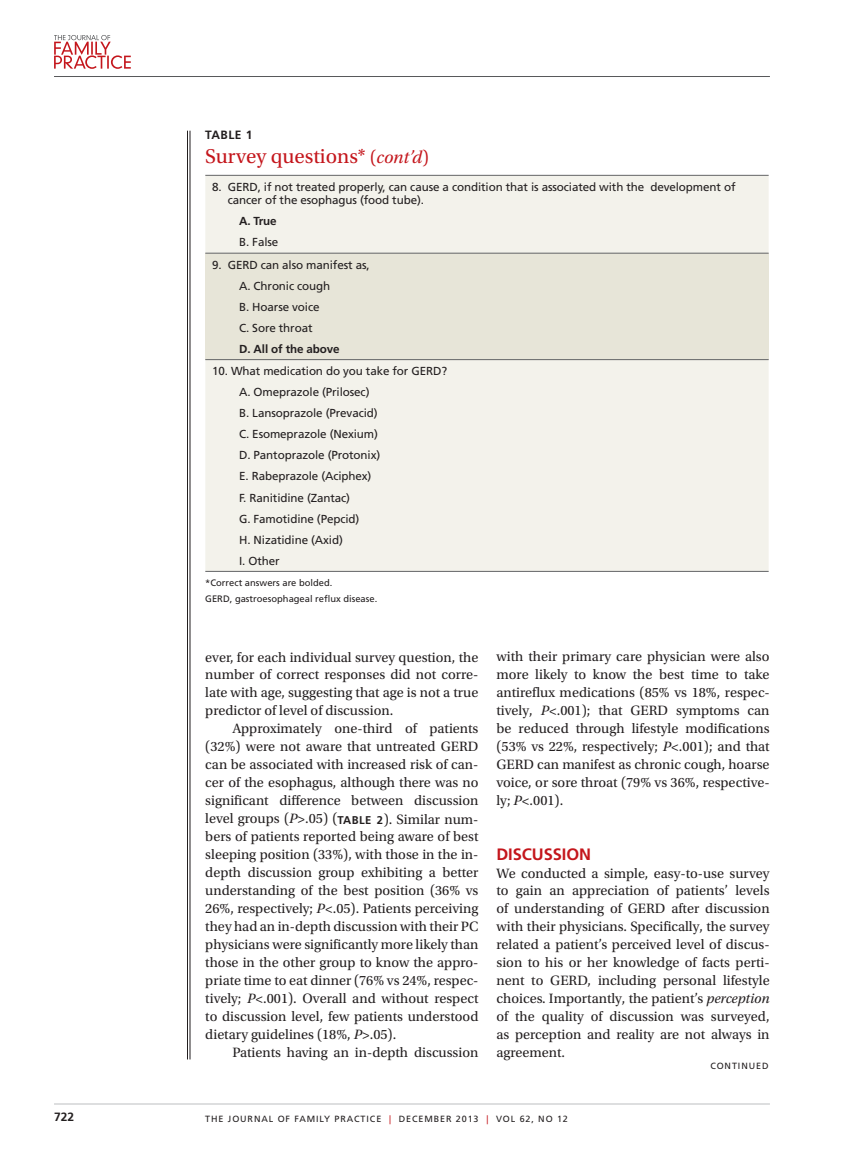
<style>
.page{position:relative;width:851px;height:1161px;background:#fff}
.page>*{position:absolute;margin:0;border:0;box-sizing:border-box;transform-origin:0 0}
.t1{font:21px "Utopia Std";color:#c4161c}
.t2{font:700 16.5px "Frutiger LT Std";letter-spacing:-.005em;color:#c4161c}
.t3{font:14.25px/18px "Utopia Std";color:#231f20;text-align:justify}
.t4{font:700 12px "Frutiger LT Std";letter-spacing:.02em;color:#231f20}
.t5{font:11.7px/21px "Frutiger LT Std";letter-spacing:-.01em;color:#231f20}
.t6{font:700 11.7px "Frutiger LT Std";letter-spacing:-.01em;color:#231f20}
.t7{font:9.3px/16.4px "Frutiger LT Std";color:#231f20}
.t8{font:9px "Frutiger LT Std";letter-spacing:.1em;color:#231f20}
.s1{font-size:18px}
.s2{font-style:italic;font-size:18px}
.s3{font-style:italic}
.s4{font-family:"Frutiger LT Std";font-weight:700;font-size:11.25px}
.s5{color:#c4161c}
</style>
<div class="page">
<svg style="left:54px;top:35px;width:77px;height:34px"></svg>
<hr style="left:54px;top:76px;width:716px;height:1px;background:#58595b">
<hr style="left:54px;top:1104px;width:716px;height:1px;background:#bcbec0">
<hr style="left:190px;top:131px;width:1px;height:928px;background:#231f20">
<hr style="left:187px;top:131px;width:1px;height:928px;background:#231f20">
<div style="left:205px;top:176px;width:563px;height:395px;background:#f3f2eb"></div>
<div style="left:205px;top:253px;width:563px;height:107px;background:#e7e5d8"></div>
<hr style="left:205px;top:175px;width:563px;height:1px;background:#636466">
<hr style="left:205px;top:253px;width:563px;height:1px;background:#636466">
<hr style="left:205px;top:359px;width:563px;height:1px;background:#636466">
<hr style="left:205px;top:571px;width:563px;height:1px;background:#636466">
<p class="t4" style="left:205px;top:127px;width:49px">TABLE 1</p>
<h1 class="t1" style="left:205px;top:144px;width:225px">Survey questions* <span class="s1">(</span><span class="s2">cont’d</span><span class="s1">)</span></h1>
<p class="t5" style="left:228px;top:180px;width:509px;line-height:13.5px;text-indent:30px">, if not treated properly, can cause a condition that is associated with the development of cancer of the esophagus (food tube).</p>
<p class="t6" style="left:239px;top:214px;width:39px">A. True</p>
<p class="t5" style="left:239px;top:232px;width:41px">B . False</p>
<p class="t5" style="left:212px;top:254px;width:32px">9. GERD</p>
<p class="t5" style="left:212px;top:176px;width:32px">8. GERD</p>
<p class="t5" style="left:239px;top:254px;width:132px;text-indent:22px">can also manifest as,<br>A. Chronic cough<br>B . H oarse voice<br>C. Sore throat</p>
<p class="t6" style="left:239px;top:342px;width:102px">D. All of the above</p>
<p class="t5" style="left:212px;top:361px;width:216px">10. What medication do you take for GERD</p>
<p class="t5" style="left:441px;top:361px;width:7px">?</p>
<p class="t5" style="left:239px;top:382px;width:143px">A. Omeprazole (Prilosec)<br>B . Lansoprazole (Prevacid)<br>C. Esomeprazole (Nexium)<br>D. Pantoprazole (Protonix)<br>E . Rabeprazole (Aciphex)<br>F. Ranitidine (Zantac)<br>G. Famotidine (Pepcid)<br>H . N izatidine (Axid)<br>I . Other</p>
<p class="t7" style="left:205px;top:575px;width:129px">*Correct answers are bolded.<br>GERD</p>
<p class="t7" style="left:230px;top:591px;width:149px">, gastroesophageal reflux disease.</p>
<p class="t3" style="left:205px;top:648px;width:274px">ever, for each individual survey question, the number of correct responses did not corre&shy;late with age, suggesting that age is not a true predictor of level of discussion.</p>
<p class="t3" style="left:205px;top:720px;width:275px;text-indent:27px">Approximately one-third of patients (32%) were not aware that untreated GERD can be associated with increased risk of can&shy;cer of the esophagus, although there was no significant difference between discussion level groups (<span class="s3">P</span>&gt;.05) (<span class="s4">TABLE 2</span>). Similar num&shy;bers of patients reported being aware of best sleeping position (33%), with those in the in&shy;depth discussion group exhibiting a better understanding of the best position (36% vs 26%, respectively; <span class="s3">P</span>&lt;.05). Patients perceiving they had an in-depth discussion with their PC physicians were significantly more likely than those in the other group to know the appro&shy;priate time to eat dinner (76% vs 24%, respec&shy;tively; <span class="s3">P</span>&lt;.001). Overall and without respect to discussion level, few patients understood dietary guidelines (18%, <span class="s3">P</span>&gt;.05).</p>
<p class="t3" style="left:232px;top:1044px;width:247px">Patients having an in-depth discussion</p>
<p class="t3" style="left:496px;top:648px;width:275px">with their primary care physician were also more likely to know the best time to take antireflux medications (85% vs 18%, respec&shy;tively, <span class="s3">P</span>&lt;.001); that GERD symptoms can be reduced through lifestyle modifications (53% vs 22%, respectively; <span class="s3">P</span>&lt;.001); and that GERD can manifest as chronic cough, hoarse voice, or sore throat (79% vs 36%, respective&shy;ly; <span class="s3">P</span>&lt;.001).</p>
<p class="t2" style="left:496px;top:844px;width:96px">DISCUSSION</p>
<p class="t3" style="left:496px;top:864px;width:275px">We conducted a simple, easy-to-use survey to gain an appreciation of patients’ levels of understanding of GERD after discussion with their physicians. Specifically, the survey related a patient’s perceived level of discus&shy;sion to his or her knowledge of facts perti&shy;nent to GERD, including personal lifestyle choices. Importantly, the patient’s <span class="s3">perception </span>of the quality of discussion was surveyed, as perception and reality are not always in agreement.</p>
<p class="t8" style="left:710px;top:1061px;width:60px">continued</p>
<p class="t4" style="left:54px;top:1110px;width:22px">722</p>
<p class="t8" style="left:205px;top:1113px;width:364px">The Journal of Family Practice <span class="s5">|</span> december 2013 <span class="s5">|</span> Vol 62, No 12</p>
</div>
